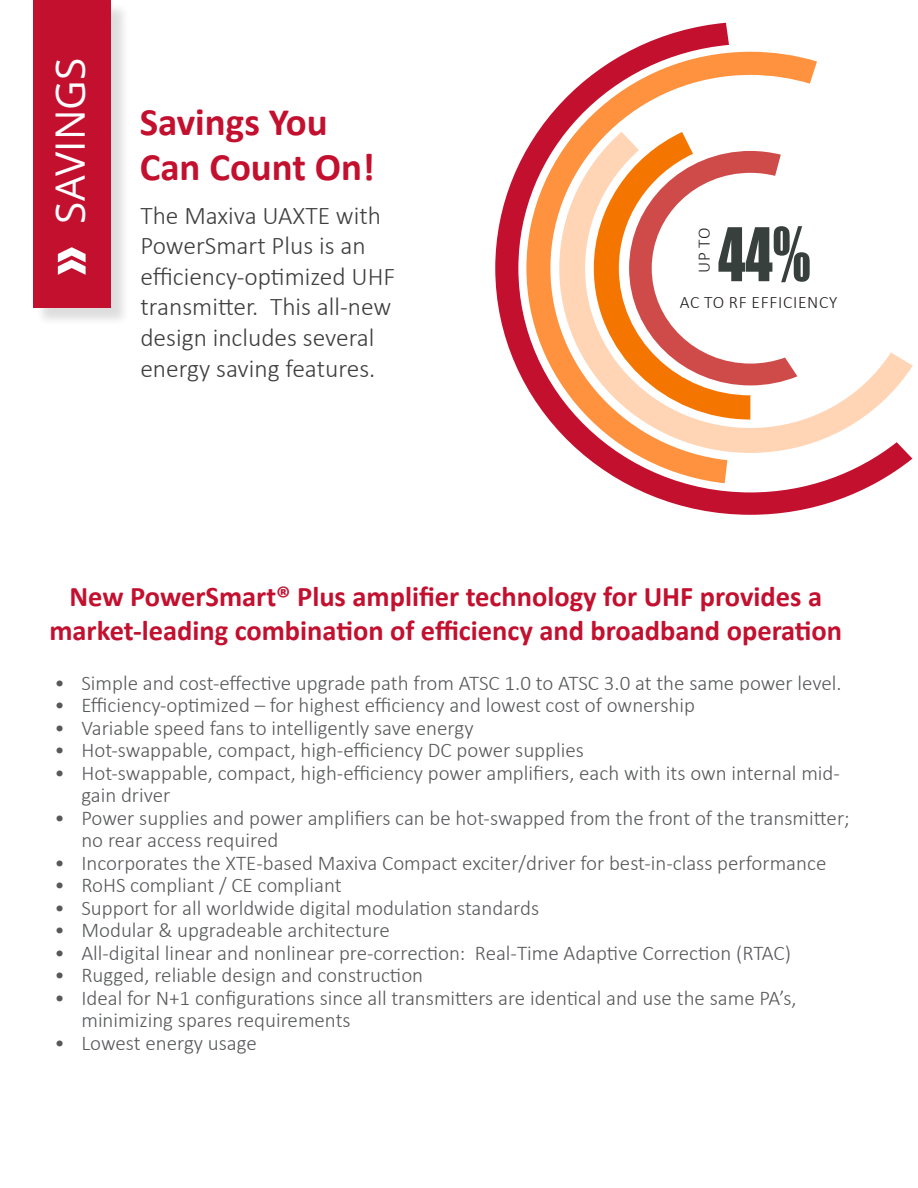
<style>
.page{position:relative;width:918px;height:1188px;background:#fff}
.page>*{position:absolute;margin:0;border:0;box-sizing:border-box;transform-origin:0 0}
.t1{font:68.25px "Impact";color:#38403d;scale:.8 1}
.t2{font:40.5px "Open Sans";color:#fff}
.t3{font:700 39px "Calibri";color:#c3102f}
.t4{font:700 28.5px/34.2px "Calibri";color:#c3102f;text-align:center}
.t5{font:300 25.5px/30.6px "Calibri";color:#3e3e3f}
.t6{font:300 21px/22.5px "Calibri";color:#57585a}
.t7{font:300 17.55px "Calibri";letter-spacing:.04em;color:#231f20}
</style>
<div class="page">
<svg style="left:495px;top:23px;width:417px;height:492px"></svg>
<div style="left:36px;top:2px;width:94px;height:324px;background:#231f20;opacity:.15"></div>
<div style="left:33px;top:0;width:78px;height:307px;background:#c3102f"></div>
<svg style="left:58px;top:247px;width:28px;height:28px"></svg>
<p class="t2" style="left:42px;top:224px;width:167px;rotate:-90deg">SAVINGS</p>
<p class="t3" style="left:140px;top:94px;width:190px">Savings You</p>
<p class="t3" style="left:140px;top:139px;width:237px">Can Count On!</p>
<p class="t5" style="left:140px;top:200px;width:256px">The Maxiva UAXTE with<br>PowerSmart Plus is an efficiency-optimized UHF transmitter. This all-new design includes several energy saving features.</p>
<p class="t1" style="left:718px;top:202px;width:117px">44%</p>
<p class="t7" style="left:680px;top:291px;width:159px">AC TO RF EFFICIENCY</p>
<p class="t7" style="left:693px;top:273px;width:47px;rotate:-90deg">UP TO</p>
<p class="t4" style="left:49px;top:579px;width:794px">New PowerSmart® Plus amplifier technology for UHF provides a market-leading combination of efficiency and broadband operation</p>
<p class="t6" style="left:54px;top:671px;width:789px">• Simple and cost-effective upgrade path from ATSC 1.0 to ATSC 3.0 at the same power level.</p>
<p class="t6" style="left:54px;top:694px;width:642px">• Efficiency-optimized – for highest efficiency and lowest cost of ownership</p>
<p class="t6" style="left:54px;top:716px;width:421px">• Variable speed fans to intelligently save energy</p>
<p class="t6" style="left:54px;top:739px;width:531px">• Hot-swappable, compact, high-efficiency DC power supplies</p>
<p class="t6" style="left:81px;top:761px;width:760px;text-indent:-27px">• Hot-swappable, compact, high-efficiency power amplifiers, each with its own internal mid&shy;gain driver</p>
<p class="t6" style="left:81px;top:806px;width:770px;text-indent:-27px">• Power supplies and power amplifiers can be hot-swapped from the front of the transmitter; no rear access required</p>
<p class="t6" style="left:54px;top:851px;width:774px">• Incorporates the XTE-based Maxiva Compact exciter/driver for best-in-class performance</p>
<p class="t6" style="left:54px;top:874px;width:289px">• RoHS compliant / CE compliant</p>
<p class="t6" style="left:54px;top:896px;width:486px">• Support for all worldwide digital modulation standards</p>
<p class="t6" style="left:54px;top:919px;width:337px">• Modular &amp; upgradeable architecture</p>
<p class="t6" style="left:54px;top:941px;width:738px">• All-digital linear and nonlinear pre-correction: Real-Time Adaptive Correction (RTAC)</p>
<p class="t6" style="left:54px;top:964px;width:370px">• Rugged, reliable design and construction</p>
<p class="t6" style="left:81px;top:986px;width:717px;text-indent:-27px">• Ideal for N+1 configurations since all transmitters are identical and use the same PA’s, minimizing spares requirements</p>
<p class="t6" style="left:54px;top:1031px;width:204px">• Lowest energy usage</p>
</div>
